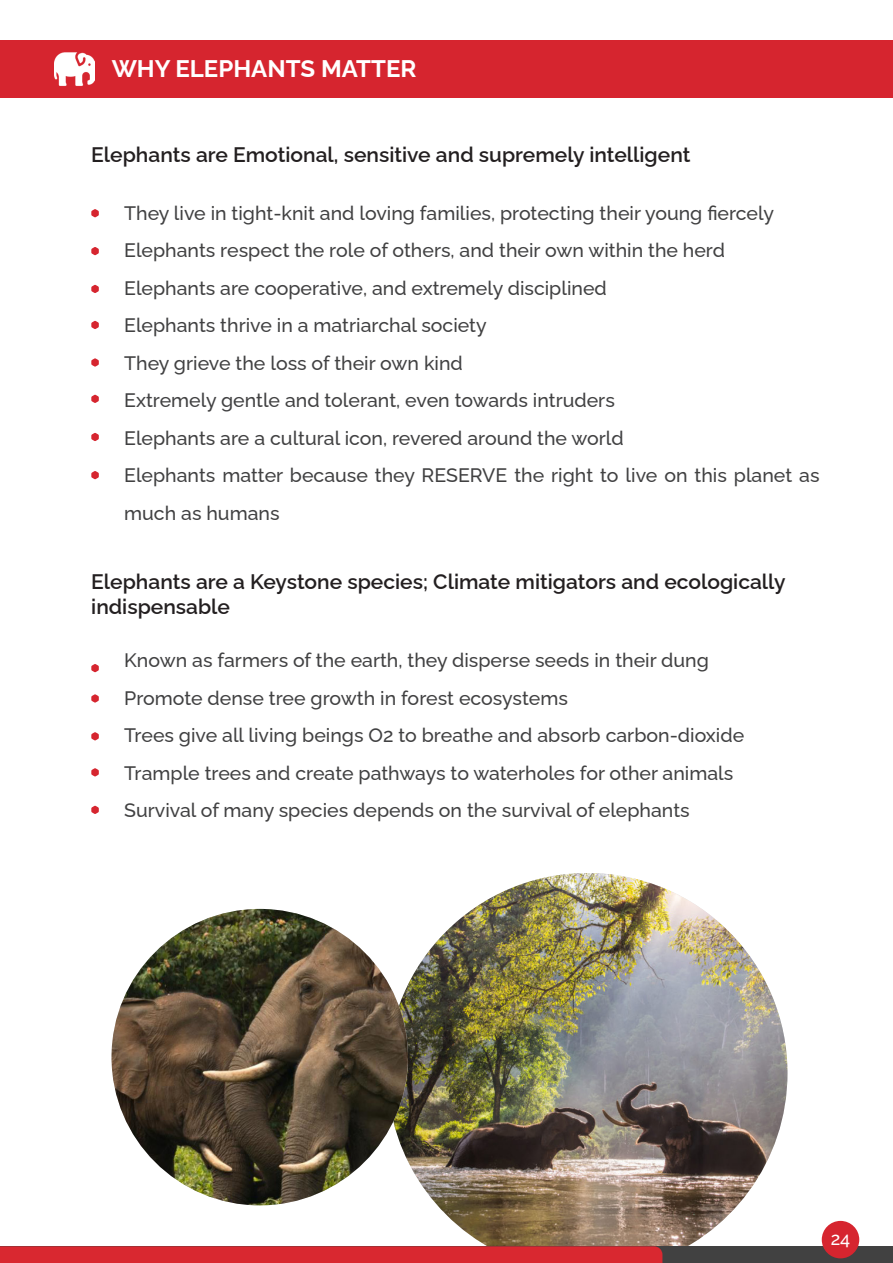
<style>
.page{position:relative;width:893px;height:1263px;background:#fff}
.page>*{position:absolute;margin:0;border:0;box-sizing:border-box;transform-origin:0 0}
.t1{font:700 24px "Raleway";color:#fff}
.t2{font:600 21px/25.2px "Raleway";color:#231f20}
.t3{font:500 19.5px/37.5px "Raleway";color:#414142}
.t4{font:500 18px "Raleway";color:#fff}
</style>
<div class="page">
<div style="left:0;top:40px;width:893px;height:58px;background:#d6252f"></div>
<img style="left:54px;top:52px;width:41px;height:34px">
<svg style="left:91px;top:209px;width:8px;height:8px"></svg>
<svg style="left:91px;top:664px;width:8px;height:8px"></svg>
<svg style="left:91px;top:247px;width:8px;height:8px"></svg>
<svg style="left:91px;top:694px;width:8px;height:8px"></svg>
<svg style="left:91px;top:321px;width:8px;height:8px"></svg>
<svg style="left:91px;top:768px;width:8px;height:8px"></svg>
<svg style="left:91px;top:358px;width:8px;height:9px"></svg>
<svg style="left:91px;top:806px;width:8px;height:8px"></svg>
<svg style="left:91px;top:285px;width:8px;height:8px"></svg>
<svg style="left:91px;top:732px;width:8px;height:8px"></svg>
<svg style="left:91px;top:395px;width:8px;height:8px"></svg>
<svg style="left:91px;top:471px;width:8px;height:8px"></svg>
<svg style="left:91px;top:433px;width:8px;height:8px"></svg>
<img style="left:387px;top:873px;width:400px;height:373px">
<img style="left:112px;top:909px;width:296px;height:296px;border-radius:148px">
<div style="left:0;top:1246px;width:893px;height:17px;background:#414141"></div>
<div style="left:0;top:1246px;width:662px;height:17px;background:#d92830"></div>
<div style="left:822px;top:1221px;width:37px;height:37px;background:#d6252f;border-radius:50%"></div>
<p class="t1" style="left:112px;top:49px;width:306px">WHY ELEPHANTS MATTER</p>
<p class="t2" style="left:91px;top:140px;width:601px">Elephants are Emotional, sensitive and supremely intelligent</p>
<p class="t3" style="left:124px;top:192px;width:697px">They live in tight-knit and loving families, protecting their young fiercely Elephants respect the role of others, and their own within the herd Elephants are cooperative, and extremely disciplined<br>Elephants thrive in a matriarchal society<br>They grieve the loss of their own kind<br>Extremely gentle and tolerant, even towards intruders<br>Elephants are a cultural icon, revered around the world<br>Elephants matter because they RESERVE the right to live on this planet as much as humans</p>
<p class="t2" style="left:91px;top:566px;width:696px">Elephants are a Keystone species; Climate mitigators and ecologically indispensable</p>
<p class="t3" style="left:124px;top:640px;width:621px">Known as farmers of the earth, they disperse seeds in their dung Promote dense tree growth in forest ecosystems<br>Trees give all living beings O2 to breathe and absorb carbon-dioxide Trample trees and create pathways to waterholes for other animals Survival of many species depends on the survival of elephants</p>
<p class="t4" style="left:831px;top:1224px;width:21px">24</p>
</div>
